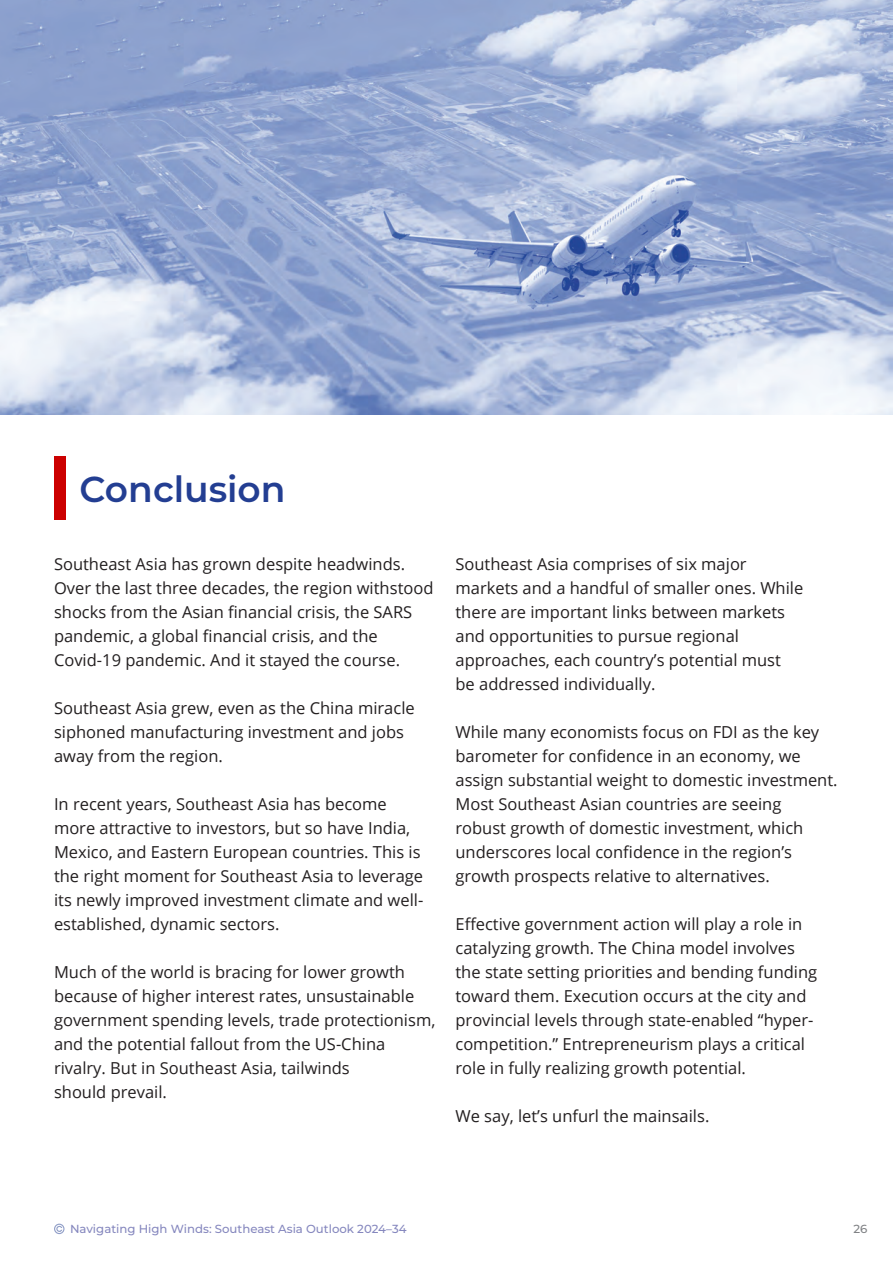
<style>
.page{position:relative;width:893px;height:1263px;background:#fff}
.page>*{position:absolute;margin:0;border:0;box-sizing:border-box;transform-origin:0 0}
.t1{font:600 36px "Montserrat";color:#233e92}
.t2{font:16.5px/24px "Open Sans";color:#231f20}
.t3{font:500 11.7px "Montserrat";color:#8587be}
.t4{font:500 11.7px "Montserrat";color:#808285}
</style>
<div class="page">
<svg style="left:54px;top:1223px;width:11px;height:11px"></svg>
<div style="left:54px;top:456px;width:11px;height:63px;background:#c00"></div>
<img style="left:0;top:0;width:893px;height:415px">
<p class="t1" style="left:80px;top:464px;width:207px">Conclusion</p>
<p class="t2" style="left:54px;top:552px;width:381px">Southeast Asia has grown despite headwinds.<br>Over the last three decades, the region withstood shocks from the Asian financial crisis, the SARS pandemic, a global financial crisis, and the Covid-19 pandemic. And it stayed the course.</p>
<p class="t2" style="left:54px;top:696px;width:362px">Southeast Asia grew, even as the China miracle siphoned manufacturing investment and jobs away from the region.</p>
<p class="t2" style="left:54px;top:792px;width:371px">In recent years, Southeast Asia has become more attractive to investors, but so have India, Mexico, and Eastern European countries. This is the right moment for Southeast Asia to leverage its newly improved investment climate and well&shy;established, dynamic sectors.</p>
<p class="t2" style="left:54px;top:960px;width:383px">Much of the world is bracing for lower growth because of higher interest rates, unsustainable government spending levels, trade protectionism, and the potential fallout from the US-China rivalry. But in Southeast Asia, tailwinds<br>should prevail.</p>
<p class="t2" style="left:455px;top:552px;width:349px">Southeast Asia comprises of six major markets and a handful of smaller ones. While there are important links between markets and opportunities to pursue regional approaches, each country’s potential must be addressed individually.</p>
<p class="t2" style="left:455px;top:720px;width:384px">While many economists focus on FDI as the key barometer for confidence in an economy, we assign substantial weight to domestic investment.<br>Most Southeast Asian countries are seeing<br>robust growth of domestic investment, which underscores local confidence in the region’s growth prospects relative to alternatives.</p>
<p class="t2" style="left:455px;top:912px;width:363px">Effective government action will play a role in catalyzing growth. The China model involves the state setting priorities and bending funding toward them. Execution occurs at the city and provincial levels through state-enabled “hyper&shy;competition.” Entrepreneurism plays a critical role in fully realizing growth potential.</p>
<p class="t2" style="left:455px;top:1104px;width:255px">We say, let’s unfurl the mainsails.</p>
<p class="t3" style="left:70px;top:1221px;width:338px">Navigating High Winds: Southeast Asia Outlook 2024–34</p>
<p class="t4" style="left:853px;top:1221px;width:15px">26</p>
</div>
